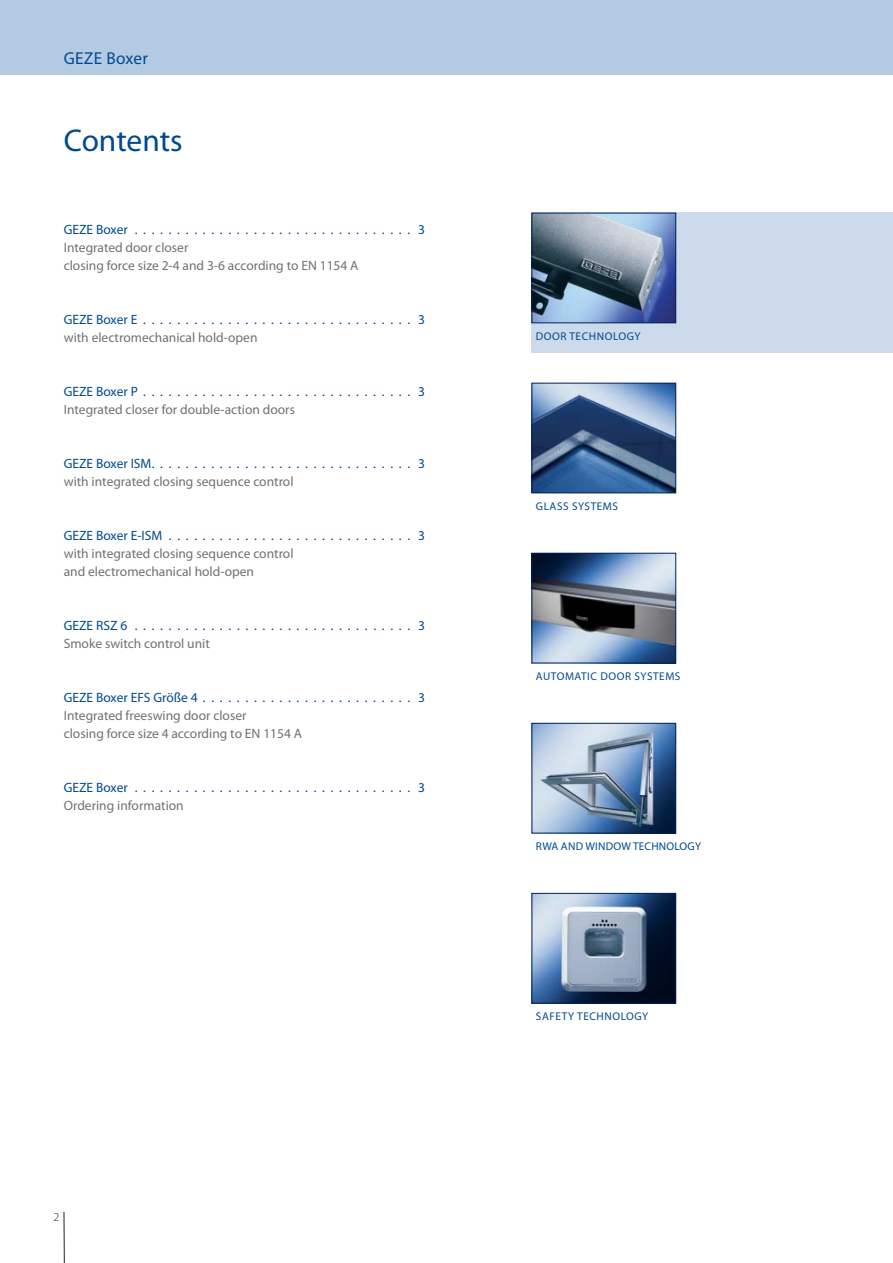
<style>
.page{position:relative;width:893px;height:1263px;background:#fff}
.page>*{position:absolute;margin:0;border:0;box-sizing:border-box;transform-origin:0 0}
.t1{font:31.5px "Myriad Pro";color:#004990}
.t2{font:17.25px "Myriad Pro";letter-spacing:.015em;color:#004990}
.t3{font:13.5px "Myriad Pro";color:#004990}
.t4{font:13.5px/18px "Myriad Pro";color:#717073}
.t5{font:300 12px "Myriad Pro";color:#231f20}
.t6{font:11.25px "Myriad Pro";letter-spacing:.05em;color:#004990}
.t7{font:11.25px "Myriad Pro";letter-spacing:.02em;color:#004990}
</style>
<div class="page">
<svg style="left:64px;top:1211px;width:1px;height:52px"></svg>
<div style="left:0;top:0;width:893px;height:74px;background:#b4cae3"></div>
<div style="left:531px;top:213px;width:362px;height:140px;background:#ccdaec"></div>
<img style="left:534px;top:215px;width:140px;height:106px">
<div style="left:532px;top:213px;width:144px;height:110px;border:1px solid #00215b"></div>
<img style="left:534px;top:385px;width:140px;height:106px">
<div style="left:532px;top:383px;width:144px;height:110px;border:1px solid #00215b"></div>
<img style="left:534px;top:725px;width:140px;height:106px">
<div style="left:532px;top:723px;width:144px;height:110px;border:1px solid #00215b"></div>
<img style="left:534px;top:895px;width:140px;height:106px">
<div style="left:532px;top:893px;width:144px;height:110px;border:1px solid #00215b"></div>
<img style="left:534px;top:555px;width:140px;height:106px">
<div style="left:532px;top:553px;width:144px;height:110px;border:1px solid #00215b"></div>
<p class="t2" style="left:64px;top:52px;width:86px">GEZE Boxer</p>
<h1 class="t1" style="left:64px;top:129px;width:120px">Contents</h1>
<p class="t3" style="left:64px;top:224px;width:363px">GEZE Boxer . . . . . . . . . . . . . . . . . . . . . . . . . . . . . . . . . 3</p>
<p class="t4" style="left:64px;top:239px;width:296px">Integrated door closer<br>closing force size 2-4 and 3-6 according to EN 1154 A</p>
<p class="t3" style="left:64px;top:314px;width:363px">GEZE Boxer E . . . . . . . . . . . . . . . . . . . . . . . . . . . . . . . . 3</p>
<p class="t4" style="left:64px;top:329px;width:195px">with electromechanical hold-open</p>
<p class="t3" style="left:64px;top:386px;width:363px">GEZE Boxer P . . . . . . . . . . . . . . . . . . . . . . . . . . . . . . . . 3</p>
<p class="t4" style="left:64px;top:401px;width:233px">Integrated closer for double-action doors</p>
<p class="t3" style="left:64px;top:458px;width:363px">GEZE Boxer ISM. . . . . . . . . . . . . . . . . . . . . . . . . . . . . . . 3</p>
<p class="t4" style="left:64px;top:473px;width:231px">with integrated closing sequence control</p>
<p class="t3" style="left:64px;top:530px;width:363px">GEZE Boxer E-ISM . . . . . . . . . . . . . . . . . . . . . . . . . . . . . 3</p>
<p class="t4" style="left:64px;top:545px;width:231px">with integrated closing sequence control and electromechanical hold-open</p>
<p class="t3" style="left:64px;top:620px;width:363px">GEZE RSZ 6 . . . . . . . . . . . . . . . . . . . . . . . . . . . . . . . . . 3</p>
<p class="t4" style="left:64px;top:635px;width:148px">Smoke switch control unit</p>
<p class="t3" style="left:64px;top:692px;width:363px">GEZE Boxer EFS Größe 4 . . . . . . . . . . . . . . . . . . . . . . . . . 3</p>
<p class="t4" style="left:64px;top:707px;width:240px">Integrated freeswing door closer<br>closing force size 4 according to EN 1154 A</p>
<p class="t3" style="left:64px;top:782px;width:363px">GEZE Boxer . . . . . . . . . . . . . . . . . . . . . . . . . . . . . . . . . 3</p>
<p class="t4" style="left:64px;top:797px;width:122px">Ordering information</p>
<p class="t5" style="left:54px;top:1212px;width:7px">2</p>
<p class="t6" style="left:536px;top:332px;width:106px">DOOR TECHNOLOGY</p>
<p class="t6" style="left:536px;top:502px;width:84px">GLASS SYSTEMS</p>
<p class="t6" style="left:536px;top:672px;width:146px">AUTOMATIC DOOR SYSTEMS</p>
<p class="t7" style="left:536px;top:842px;width:167px">RWA AND WINDOW TECHNOLOGY</p>
<p class="t6" style="left:536px;top:1012px;width:114px">SAFETY TECHNOLOGY</p>
</div>
